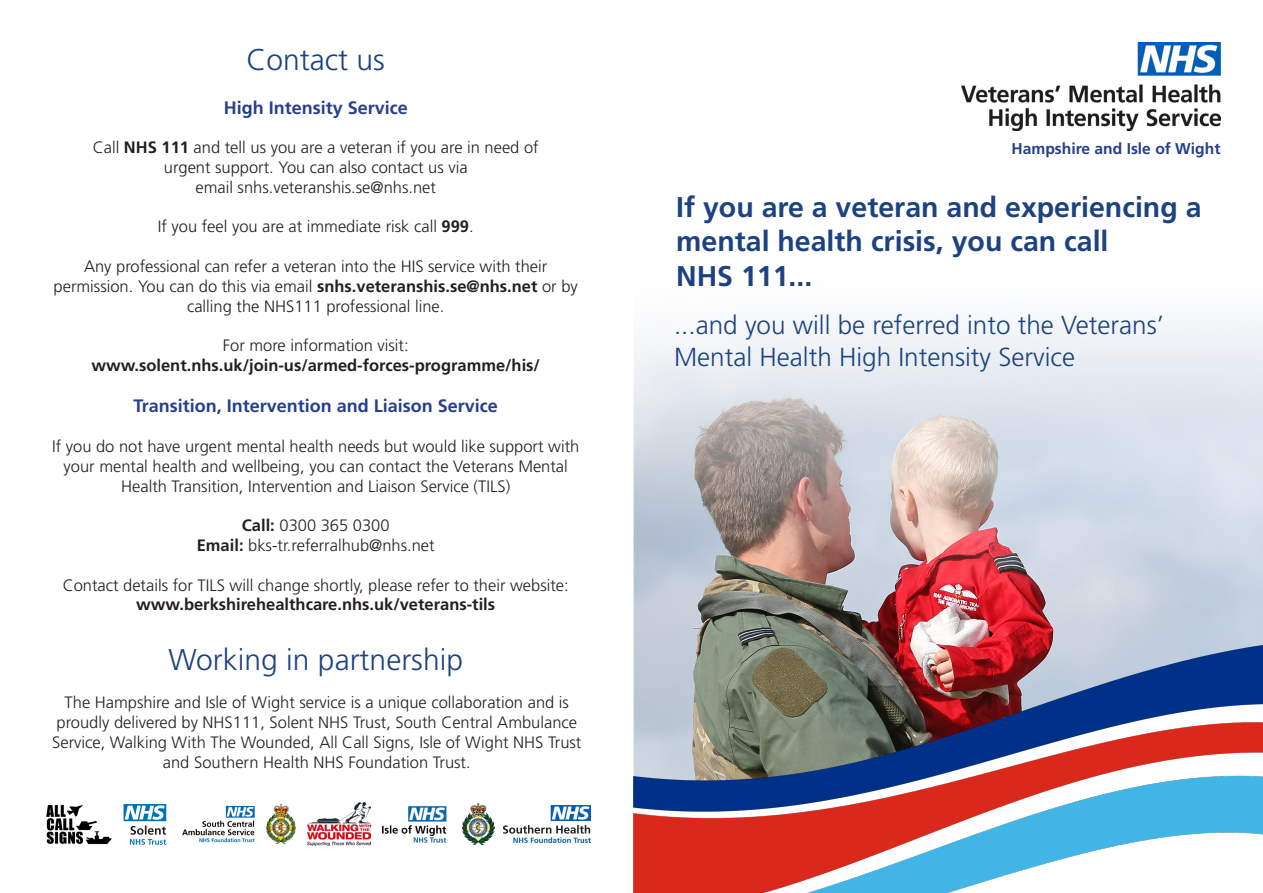
<style>
.page{position:relative;width:1263px;height:893px;background:#fff}
.page>*{position:absolute;margin:0;border:0;box-sizing:border-box;transform-origin:0 0}
.t1{font:300 30px "Frutiger LT Std";color:#1c4280}
.t2{font:700 28.5px/34.2px "Frutiger LT Std";color:#1c4280}
.t3{font:300 26.1px "Frutiger LT Std";color:#1c4280}
.t4{font:700 18px "Frutiger LT Std";color:#253f8e}
.t5{font:300 16.5px/19.8px "Frutiger LT Std";color:#231f20;text-align:center}
.t6{font:700 16.5px "Frutiger LT Std";color:#231f20}
.t7{font:700 15.6px "Frutiger LT Std";color:#253f8e}
.s1{font-weight:700}
</style>
<div class="page">
<img style="left:961px;top:43px;width:259px;height:88px">
<img style="left:634px;top:320px;width:629px;height:323px">
<img style="left:46px;top:805px;width:66px;height:40px">
<img style="left:307px;top:803px;width:63px;height:42px">
<img style="left:182px;top:804px;width:114px;height:40px">
<img style="left:382px;top:803px;width:112px;height:42px">
<img style="left:504px;top:805px;width:86px;height:38px">
<svg style="left:124px;top:804px;width:42px;height:41px"></svg>
<img style="left:633px;top:643px;width:630px;height:250px">
<p class="t1" style="left:247px;top:43px;width:140px">Contact us</p>
<p class="t4" style="left:224px;top:97px;width:186px">High Intensity Service</p>
<p class="t5" style="left:93px;top:138px;width:447px">Call <span class="s1">NHS 111</span> and tell us you are a veteran if you are in need of urgent support. You can also contact us via<br>email snhs.veteranshis.se@nhs.net</p>
<p class="t5" style="left:158px;top:217px;width:317px">If you feel you are at immediate risk call <span class="s1">999</span>.</p>
<p class="t5" style="left:84px;top:257px;width:465px">Any professional can refer a veteran into the HIS service with their</p>
<p class="t5" style="left:54px;top:276px;width:526px">permission. You can do this via email <span class="s1">snhs.veteranshis.se@nhs.net</span> or by</p>
<p class="t5" style="left:187px;top:296px;width:259px">calling the NHS111 professional line.</p>
<p class="t5" style="left:223px;top:336px;width:187px">For more information visit:</p>
<p class="t6" style="left:91px;top:356px;width:450px">www.solent.nhs.uk/join-us/armed-forces-programme/his/</p>
<p class="t4" style="left:133px;top:396px;width:366px">Transition, Intervention and Liaison Service</p>
<p class="t5" style="left:52px;top:437px;width:529px">If you do not have urgent mental health needs but would like support with your mental health and wellbeing, you can contact the Veterans Mental<br>Health Transition, Intervention and Liaison Service (TILS)</p>
<p class="t5" style="left:197px;top:516px;width:239px"><span class="s1">Call:</span> 0300 365 0300<br><span class="s1">Email:</span> bks-tr.referralhub@nhs.net</p>
<p class="t5" style="left:63px;top:575px;width:508px">Contact details for TILS will change shortly, please refer to their website: <span class="s1">www.berkshirehealthcare.nhs.uk/veterans-tils</span></p>
<p class="t1" style="left:168px;top:643px;width:296px">Working in partnership</p>
<p class="t5" style="left:52px;top:693px;width:531px">The Hampshire and Isle of Wight service is a unique collaboration and is proudly delivered by NHS111, Solent NHS Trust, South Central Ambulance Service, Walking With The Wounded, All Call Signs, Isle of Wight NHS Trust and Southern Health NHS Foundation Trust.</p>
<p class="t7" style="left:1011px;top:140px;width:210px">Hampshire and Isle of Wight</p>
<p class="t2" style="left:676px;top:190px;width:527px">If you are a veteran and experiencing a mental health crisis, you can call<br>NHS 111...</p>
<p class="t3" style="left:674px;top:310px;width:491px">...and you will be referred into the Veterans’</p>
<p class="t3" style="left:674px;top:342px;width:403px">Mental Health High Intensity Service</p>
</div>
